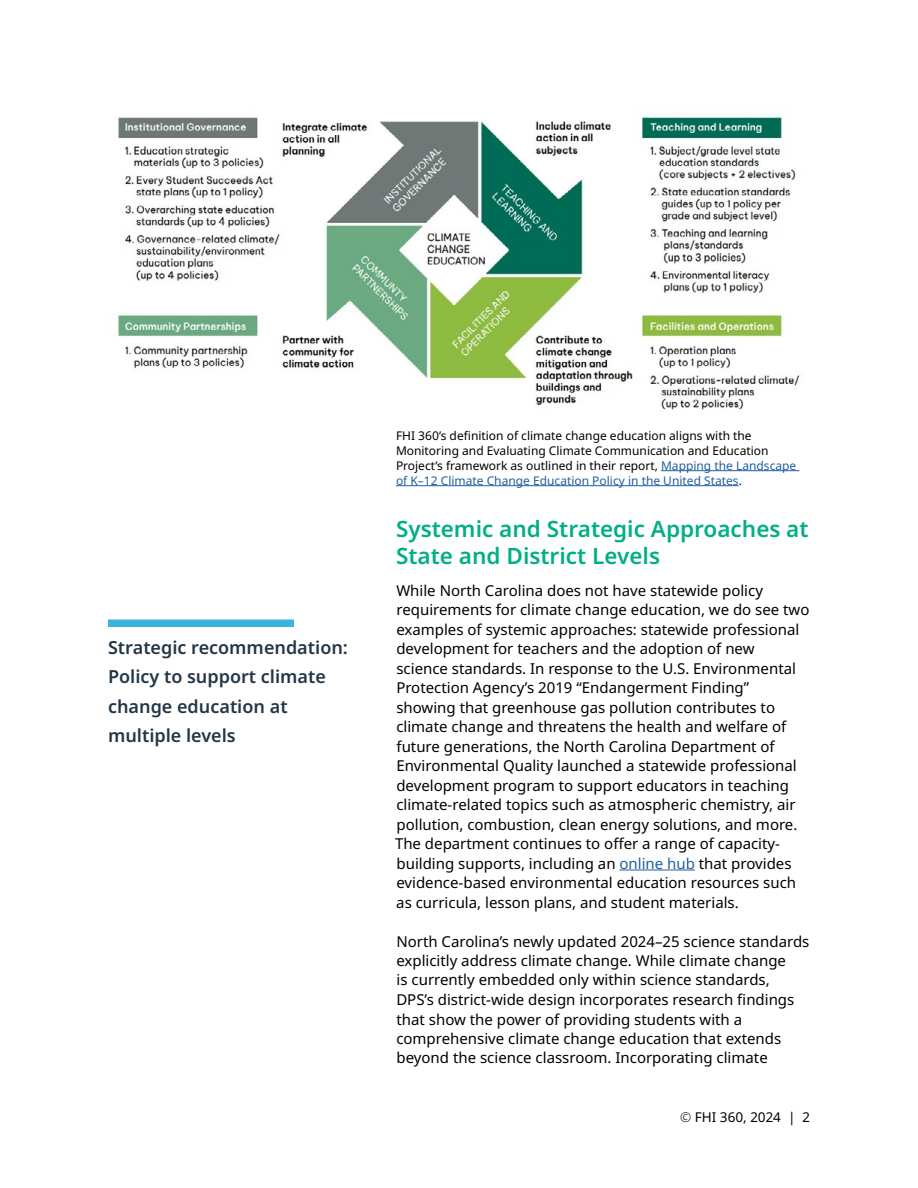
<style>
.page{position:relative;width:918px;height:1188px;background:#fff}
.page>*{position:absolute;margin:0;border:0;box-sizing:border-box;transform-origin:0 0}
.t1{font:600 22.5px/27px "Noto Sans";color:#00af86}
.t2{font:600 18px/29.2px "Noto Sans";color:#243646}
.t3{font:15px/19.5px "Noto Sans";color:#000}
.t4{font:13.5px "Noto Sans";color:#000}
.t5{font:12px/15px "Noto Sans";color:#000}
.s1{color:#215e9e}
.s2{font-weight:300}
</style>
<div class="page">
<hr style="left:619px;top:870px;width:76px;height:1px;background:#215e9e">
<img style="left:118px;top:116px;width:682px;height:294px">
<hr style="left:661px;top:470px;width:138px;height:1px;background:#215e9e">
<hr style="left:396px;top:485px;width:343px;height:1px;background:#215e9e">
<div style="left:108px;top:620px;width:186px;height:7px;background:#3cb2e1"></div>
<p class="t2" style="left:108px;top:633px;width:241px">Strategic recommendation:<br>Policy to support climate change education at multiple levels</p>
<p class="t5" style="left:396px;top:428px;width:402px">FHI 360’s definition of climate change education aligns with the Monitoring and Evaluating Climate Communication and Education Project’s framework as outlined in their report, <span class="s1">Mapping the Landscape of K–12 Climate Change Education Policy in the United States</span>.</p>
<h1 class="t1" style="left:396px;top:516px;width:414px">Systemic and Strategic Approaches at<br>State and District Levels</h1>
<p class="t3" style="left:395px;top:581px;width:416px">While North Carolina does not have statewide policy requirements for climate change education, we do see two examples of systemic approaches: statewide professional development for teachers and the adoption of new<br>science standards. In response to the U.S. Environmental Protection Agency’s 2019 “Endangerment Finding” showing that greenhouse gas pollution contributes to climate change and threatens the health and welfare of future generations, the North Carolina Department of Environmental Quality launched a statewide professional development program to support educators in teaching climate-related topics such as atmospheric chemistry, air pollution, combustion, clean energy solutions, and more.<br>The department continues to offer a range of capacity&shy;building supports, including an <span class="s1">online hub</span> that provides evidence-based environmental education resources such as curricula, lesson plans, and student materials.</p>
<p class="t3" style="left:396px;top:932px;width:415px">North Carolina’s newly updated 2024–25 science standards explicitly address climate change. While climate change<br>is currently embedded only within science standards, DPS’s district-wide design incorporates research findings that show the power of providing students with a comprehensive climate change education that extends beyond the science classroom. Incorporating climate</p>
<p class="t4" style="left:680px;top:1109px;width:131px"><span class="s2">©</span> FHI 360, 2024 | 2</p>
</div>
